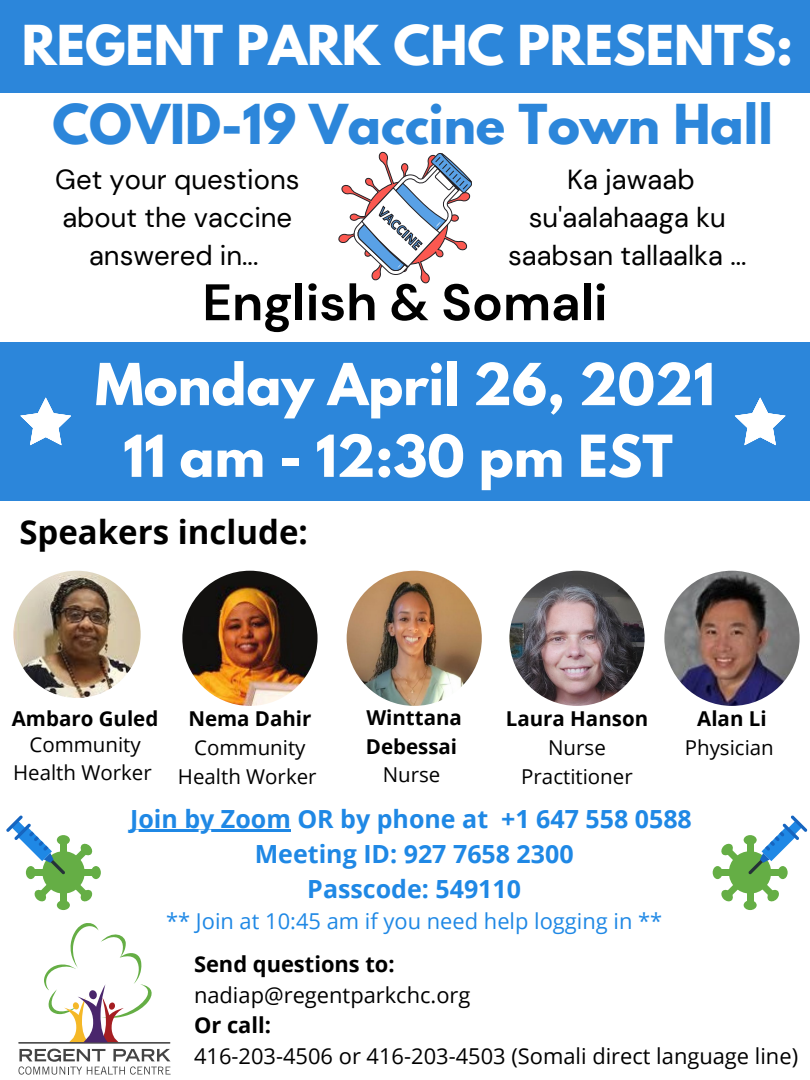
<style>
.page{position:relative;width:810px;height:1080px;background:#fff}
.page>*{position:absolute;margin:0;border:0;box-sizing:border-box;transform-origin:0 0}
.t1{font:700 51.25px "League Spartan";color:#fff}
.t2{font:700 51.25px "DM Sans";color:#000}
.t3{font:700 48.75px "League Spartan";color:#2c86da}
.t4{font:700 48.75px "League Spartan";color:#fff}
.t5{font:700 33px "Open Sans";color:#000}
.t6{font:27.5px/38.4px "DM Sans";color:#000;text-align:center}
.t7{font:700 25px "Open Sans";color:#1f88e5}
.t8{font:21.88px "Open Sans";color:#000}
.t9{font:21.88px "Open Sans";color:#1f88e5}
.t10{font:700 21.88px "Open Sans";color:#000}
.t11{font:20.5px/28.6px "Open Sans";color:#000;text-align:center}
.t12{font:700 20.5px/28.6px "Open Sans";color:#000}
.s1{font-weight:700}
</style>
<div class="page">
<div style="left:0;top:0;width:810px;height:92px;background:#2c86da"></div>
<svg style="left:18px;top:923px;width:153px;height:152px"></svg>
<div style="left:0;top:343px;width:810px;height:158px;background:#2c86da"></div>
<svg style="left:20px;top:398px;width:51px;height:47px"></svg>
<svg style="left:735px;top:398px;width:50px;height:47px"></svg>
<img style="left:13px;top:571px;width:128px;height:127px;border-radius:50%">
<img style="left:182px;top:571px;width:136px;height:135px;border-radius:50%">
<img style="left:509px;top:571px;width:136px;height:135px;border-radius:50%">
<img style="left:347px;top:571px;width:135px;height:135px;border-radius:50%">
<img style="left:664px;top:571px;width:136px;height:135px;border-radius:50%">
<svg style="left:338px;top:152px;width:134px;height:131px"></svg>
<div style="left:729px;top:851px;width:42px;height:43px;background:#65ae45;border-radius:50%"></div>
<div style="left:747px;top:891px;width:6px;height:14px;background:#65ae45"></div>
<div style="left:744px;top:900px;width:13px;height:10px;background:#65ae45;border-radius:50%"></div>
<div style="left:747px;top:840px;width:6px;height:16px;background:#65ae45"></div>
<div style="left:744px;top:835px;width:13px;height:10px;background:#65ae45;border-radius:50%"></div>
<svg style="left:759px;top:882px;width:20px;height:20px"></svg>
<svg style="left:721px;top:843px;width:20px;height:20px"></svg>
<div style="left:766px;top:869px;width:17px;height:7px;background:#65ae45"></div>
<div style="left:778px;top:866px;width:10px;height:13px;background:#65ae45;border-radius:50%"></div>
<div style="left:718px;top:869px;width:16px;height:7px;background:#65ae45"></div>
<div style="left:713px;top:866px;width:9px;height:13px;background:#65ae45;border-radius:50%"></div>
<svg style="left:721px;top:882px;width:20px;height:20px"></svg>
<svg style="left:748px;top:815px;width:59px;height:59px"></svg>
<hr style="left:130px;top:830px;width:161px;height:2px;background:#1f88e5">
<div style="left:42px;top:851px;width:43px;height:43px;background:#65ae45;border-radius:50%"></div>
<div style="left:60px;top:891px;width:7px;height:14px;background:#65ae45"></div>
<div style="left:57px;top:900px;width:13px;height:10px;background:#65ae45;border-radius:50%"></div>
<svg style="left:34px;top:882px;width:20px;height:20px"></svg>
<div style="left:31px;top:869px;width:16px;height:7px;background:#65ae45"></div>
<div style="left:26px;top:866px;width:10px;height:13px;background:#65ae45;border-radius:50%"></div>
<div style="left:80px;top:869px;width:16px;height:7px;background:#65ae45"></div>
<div style="left:91px;top:866px;width:10px;height:13px;background:#65ae45;border-radius:50%"></div>
<svg style="left:73px;top:882px;width:20px;height:20px"></svg>
<svg style="left:6px;top:815px;width:87px;height:59px"></svg>
<p class="t4" style="left:22px;top:21px;width:773px">REGENT PARK CHC PRESENTS:</p>
<p class="t3" style="left:52px;top:100px;width:722px">COVID-19 Vaccine Town Hall</p>
<p class="t6" style="left:55px;top:160px;width:246px">Get your questions about the vaccine answered in...</p>
<p class="t6" style="left:508px;top:160px;width:240px">Ka jawaab su'aalahaaga ku saabsan tallaalka ...</p>
<p class="t2" style="left:202px;top:269px;width:407px">English &amp; Somali</p>
<p class="t1" style="left:95px;top:359px;width:621px">Monday April 26, 2021</p>
<p class="t1" style="left:123px;top:431px;width:551px">11 am - 12:30 pm EST</p>
<p class="t5" style="left:19px;top:508px;width:290px">Speakers include:</p>
<p class="t12" style="left:12px;top:704px;width:148px">Ambaro Guled</p>
<p class="t11" style="left:13px;top:729px;width:140px">Community<br>Health Worker</p>
<p class="t12" style="left:366px;top:703px;width:98px">Winttana<br>Debessai</p>
<p class="t11" style="left:383px;top:760px;width:59px">Nurse</p>
<p class="t11" style="left:178px;top:704px;width:140px"><span class="s1">Nema Dahir<br></span>Community<br>Health Worker</p>
<p class="t11" style="left:506px;top:704px;width:144px"><span class="s1">Laura Hanson<br></span>Nurse<br>Practitioner</p>
<p class="t11" style="left:685px;top:704px;width:91px"><span class="s1">Alan Li<br></span>Physician</p>
<p class="t7" style="left:130px;top:802px;width:563px">Join by Zoom OR by phone at +1 647 558 0588</p>
<p class="t7" style="left:255px;top:836px;width:320px">Meeting ID: 927 7658 2300</p>
<p class="t7" style="left:307px;top:871px;width:215px">Passcode: 549110</p>
<p class="t9" style="left:166px;top:906px;width:498px">** Join at 10:45 am if you need help logging in **</p>
<p class="t10" style="left:194px;top:949px;width:202px">Send questions to:</p>
<p class="t8" style="left:194px;top:979px;width:278px">nadiap@regentparkchc.org</p>
<p class="t10" style="left:194px;top:1010px;width:79px">Or call:</p>
<p class="t8" style="left:194px;top:1040px;width:606px">416-203-4506 or 416-203-4503 (Somali direct language line)</p>
</div>
